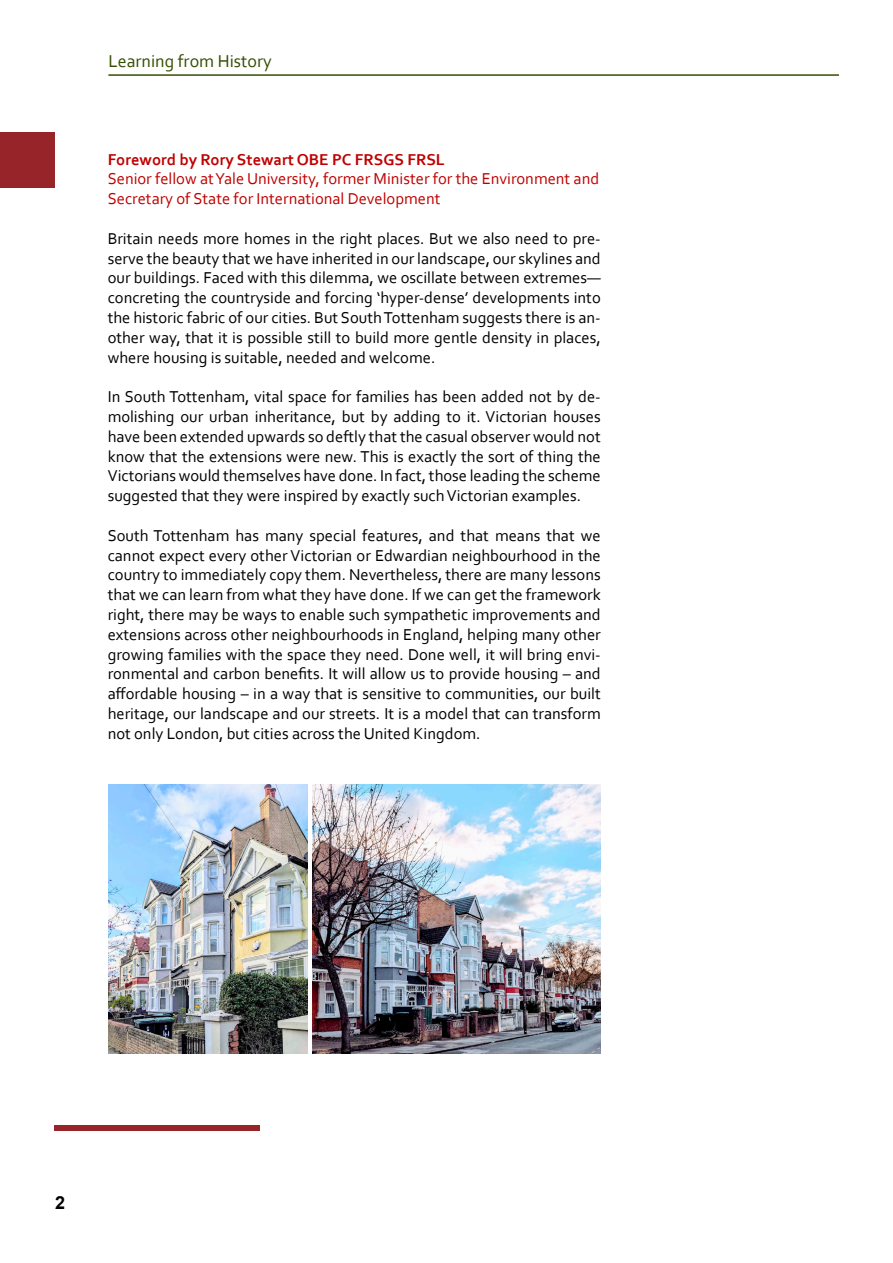
<style>
.page{position:relative;width:893px;height:1263px;background:#fff}
.page>*{position:absolute;margin:0;border:0;box-sizing:border-box;transform-origin:0 0}
.t1{font:18px "Corbel";color:#344e00}
.t2{font:700 18px "Arial";color:#000}
.t3{font:16.5px/19.8px "Corbel";color:#000;text-align:justify}
.t4{font:16.5px/19.8px "Corbel";color:#c00000}
.s1{font-weight:700}
</style>
<div class="page">
<hr style="left:108px;top:74px;width:731px;height:2px;background:#344e00">
<div style="left:54px;top:1125px;width:206px;height:5px;background:#962429"></div>
<div style="left:0;top:132px;width:54px;height:56px;background:#962429"></div>
<img style="left:108px;top:784px;width:243px;height:270px">
<img style="left:108px;top:785px;width:200px;height:268px">
<img style="left:313px;top:785px;width:288px;height:268px">
<p class="t1" style="left:108px;top:50px;width:165px">Learning from History</p>
<p class="t4" style="left:108px;top:149px;width:493px"><span class="s1">Foreword by Rory Stewart OBE PC FRSGS FRSL<br></span>Senior fellow at Yale University, former Minister for the Environment and<br>Secretary of State for International Development</p>
<p class="t3" style="left:108px;top:228px;width:495px">Britain needs more homes in the right places. But we also need to pre&shy;serve the beauty that we have inherited in our landscape, our skylines and our buildings. Faced with this dilemma, we oscillate between extremes— concreting the countryside and forcing ‘hyper-dense’ developments into the historic fabric of our cities. But South Tottenham suggests there is an&shy;other way, that it is possible still to build more gentle density in places, where housing is suitable, needed and welcome.</p>
<p class="t3" style="left:108px;top:386px;width:495px">In South Tottenham, vital space for families has been added not by de&shy;molishing our urban inheritance, but by adding to it. Victorian houses have been extended upwards so deftly that the casual observer would not know that the extensions were new. This is exactly the sort of thing the Victorians would themselves have done. In fact, those leading the scheme suggested that they were inspired by exactly such Victorian examples.</p>
<p class="t3" style="left:108px;top:525px;width:495px">South Tottenham has many special features, and that means that we cannot expect every other Victorian or Edwardian neighbourhood in the country to immediately copy them. Nevertheless, there are many lessons that we can learn from what they have done. If we can get the framework right, there may be ways to enable such sympathetic improvements and extensions across other neighbourhoods in England, helping many other growing families with the space they need. Done well, it will bring envi&shy;ronmental and carbon benefits. It will allow us to provide housing – and affordable housing – in a way that is sensitive to communities, our built heritage, our landscape and our streets. It is a model that can transform not only London, but cities across the United Kingdom.</p>
<p class="t2" style="left:55px;top:1189px;width:12px">2</p>
</div>
